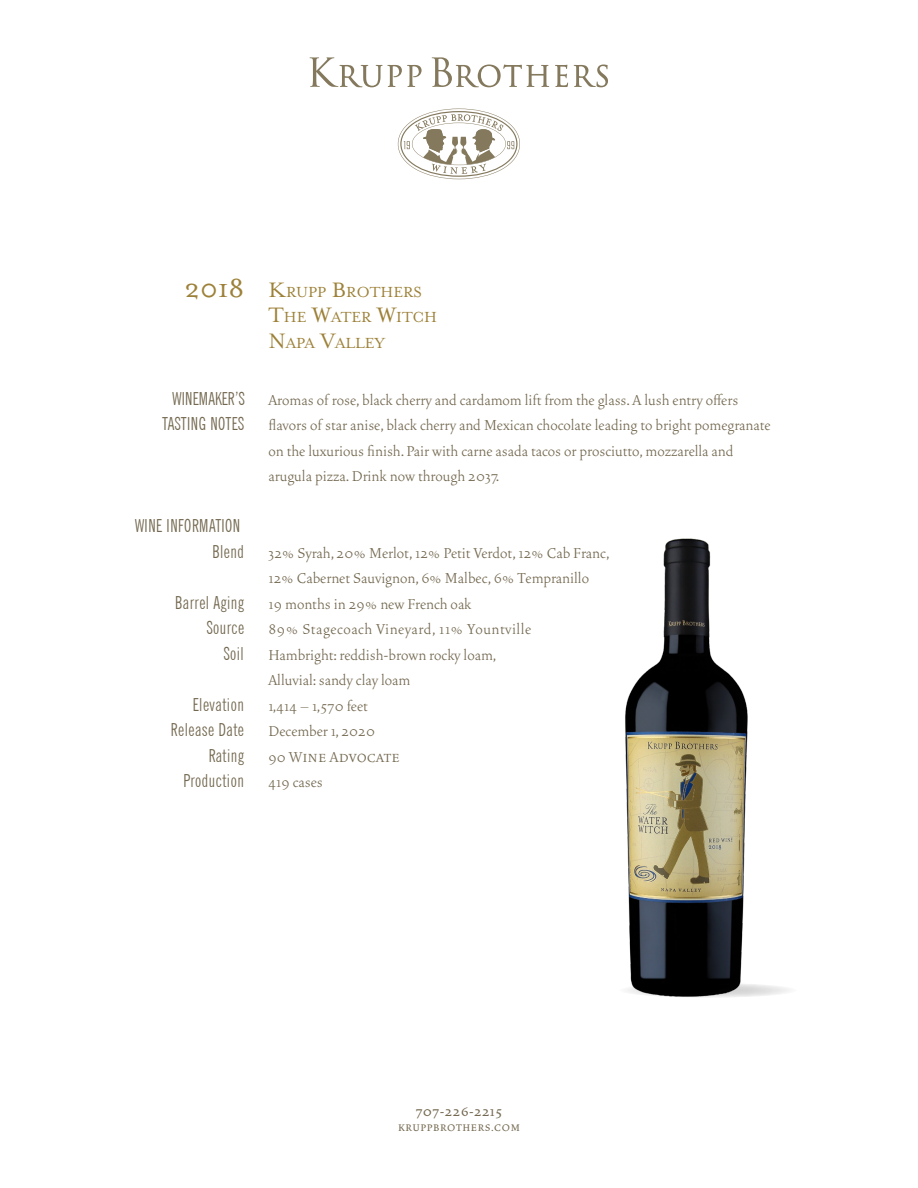
<style>
.page{position:relative;width:918px;height:1188px;background:#fff}
.page>*{position:absolute;margin:0;border:0;box-sizing:border-box;transform-origin:0 0}
.t1{font:300 18px "Vendetta OT";color:#73684f}
.t2{font:extra-condensed 18px "News Gothic BT";letter-spacing:.03em;color:#73684f}
.t3{font:300 18px "Vendetta OT";letter-spacing:.03em;color:#73684f}
.t4{font:extra-condensed 18px "News Gothic BT";letter-spacing:.01em;color:#73684f}
.t5{font:16.8px "Mrs Eaves Roman";color:#9d8138}
.t6{font:500 15px "Vendetta OT";letter-spacing:.025em;color:#73684f}
.t7{font:500 12px "Vendetta OT";letter-spacing:.05em;color:#73684f}
.s1{font-size:30px}
.s2{font-size:24px}
</style>
<div class="page">
<svg style="left:398px;top:109px;width:122px;height:70px"></svg>
<svg style="left:310px;top:57px;width:112px;height:30px"></svg>
<svg style="left:432px;top:57px;width:117px;height:30px"></svg>
<svg style="left:555px;top:65px;width:13px;height:22px"></svg>
<svg style="left:574px;top:65px;width:34px;height:22px"></svg>
<svg style="left:618px;top:983px;width:180px;height:15px"></svg>
<img style="left:624px;top:538px;width:124px;height:459px">
<p class="t5" style="left:184px;top:283px;width:239px"><span class="s1">2018</span> <span class="s2">K</span>RUPP <span class="s2">B</span>ROTHERS</p>
<p class="t5" style="left:268px;top:308px;width:170px"><span class="s2">T</span>HE <span class="s2">W</span>ATER <span class="s2">W</span>ITCH</p>
<p class="t5" style="left:268px;top:334px;width:118px"><span class="s2">N</span>APA <span class="s2">V</span>ALLEY</p>
<p class="t4" style="left:173px;top:387px;width:73px">WINEMAKER’S</p>
<p class="t2" style="left:163px;top:413px;width:83px">TASTING NOTES</p>
<p class="t1" style="left:268px;top:391px;width:471px">Aromas of rose, black cherry and cardamom lift from the glass. A lush entry offers</p>
<p class="t1" style="left:268px;top:416px;width:504px">flavors of star anise, black cherry and Mexican chocolate leading to bright pomegranate</p>
<p class="t1" style="left:268px;top:442px;width:467px">on the luxurious finish. Pair with carne asada tacos or prosciutto, mozzarella and</p>
<p class="t1" style="left:268px;top:467px;width:233px">arugula pizza. Drink now through 2037.</p>
<p class="t2" style="left:135px;top:515px;width:107px">WINE INFORMATION</p>
<p class="t2" style="left:213px;top:540px;width:33px">Blend</p>
<p class="t1" style="left:268px;top:544px;width:343px">32% Syrah, 20% Merlot, 12% Petit Verdot, 12% Cab Franc,</p>
<p class="t1" style="left:268px;top:569px;width:322px">12% Cabernet Sauvignon, 6% Malbec, 6% Tempranillo</p>
<p class="t2" style="left:175px;top:591px;width:70px">Barrel Aging</p>
<p class="t1" style="left:268px;top:595px;width:205px">19 months in 29% new French oak</p>
<p class="t2" style="left:207px;top:617px;width:39px">Source</p>
<p class="t3" style="left:268px;top:620px;width:264px">89% Stagecoach Vineyard, 11% Yountville</p>
<p class="t2" style="left:224px;top:642px;width:22px">Soil</p>
<p class="t1" style="left:268px;top:646px;width:229px">Hambright: reddish-brown rocky loam,</p>
<p class="t1" style="left:268px;top:671px;width:143px">Alluvial: sandy clay loam</p>
<p class="t2" style="left:193px;top:693px;width:53px">Elevation</p>
<p class="t1" style="left:268px;top:697px;width:101px">1,414 – 1,570 feet</p>
<p class="t2" style="left:171px;top:719px;width:75px">Release Date</p>
<p class="t1" style="left:268px;top:722px;width:108px">December 1, 2020</p>
<p class="t2" style="left:209px;top:744px;width:37px">Rating</p>
<p class="t1" style="left:268px;top:748px;width:133px">90 Wine Advocate</p>
<p class="t2" style="left:183px;top:770px;width:62px">Production</p>
<p class="t1" style="left:268px;top:773px;width:56px">419 cases</p>
<p class="t6" style="left:416px;top:1104px;width:88px">707-226-2215</p>
<p class="t7" style="left:398px;top:1122px;width:123px">KRUPPBROTHERS.COM</p>
</div>
